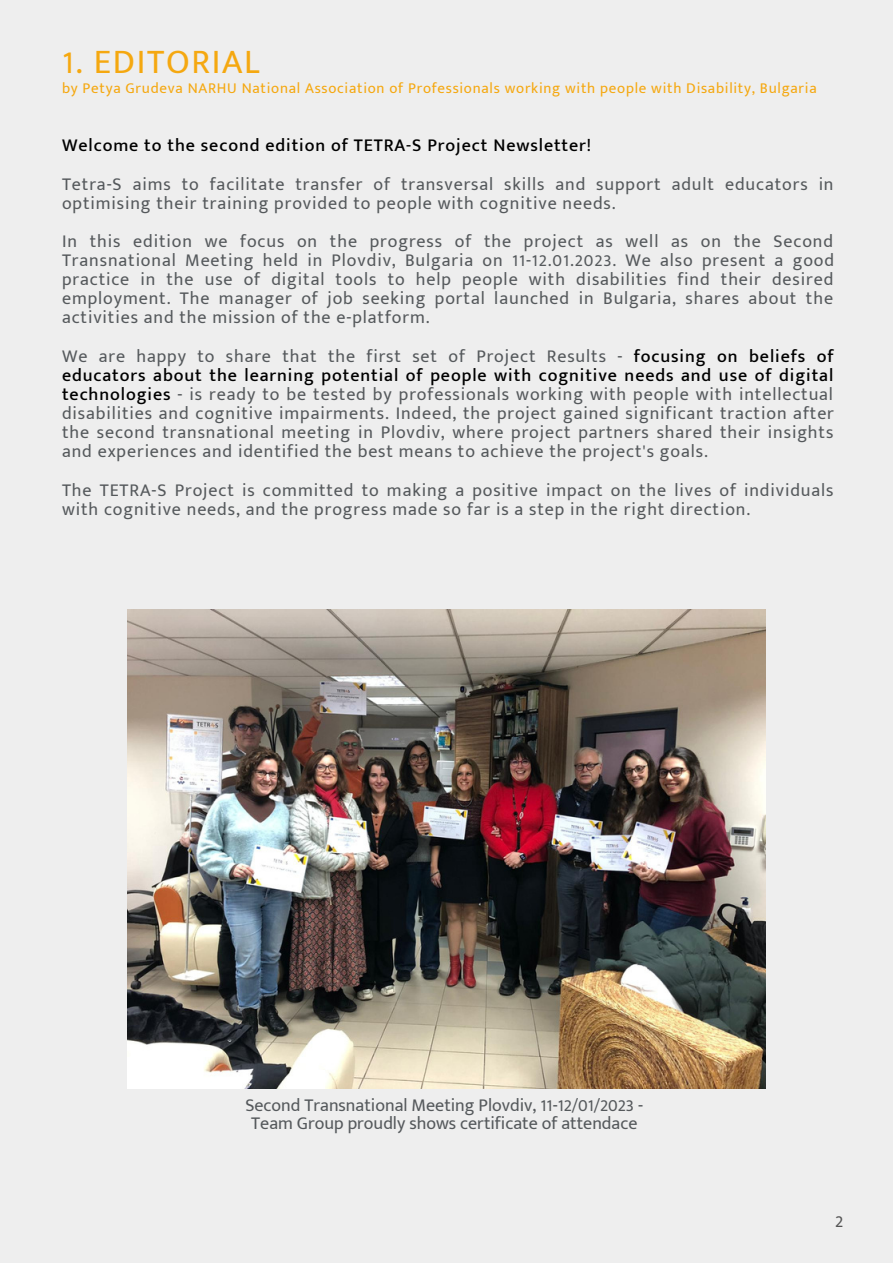
<style>
.page{position:relative;width:893px;height:1264px;background:#fff}
.page>*{position:absolute;margin:0;border:0;box-sizing:border-box;transform-origin:0 0}
.t1{font:34.5px "Mukta Mahee";letter-spacing:.05em;color:#f5a810}
.t2{font:18px/19px "Mukta Mahee";letter-spacing:.05em;color:#55595c}
.t3{font:18px "Mukta Mahee";color:#55595c}
.t4{font:500 18px "Mukta Mahee";letter-spacing:.05em;color:#000}
.t5{font:18px "Mukta Mahee";color:#545454}
.t6{font:15px "Mukta Mahee";letter-spacing:.05em;color:#f5a810}
.s1{font-weight:500;color:#000}
</style>
<div class="page">
<div style="left:0;top:0;width:892px;height:1262px;background:#eee"></div>
<img style="left:127px;top:609px;width:638px;height:479px">
<p class="t1" style="left:62px;top:40px;width:199px">1. EDITORIAL</p>
<p class="t6" style="left:62px;top:79px;width:756px">by Petya Grudeva NARHU National Association of Professionals working with people with Disability, Bulgaria</p>
<p class="t4" style="left:62px;top:135px;width:530px">Welcome to the second edition of TETRA-S Project Newsletter!</p>
<p class="t2" style="left:62px;top:174px;width:773px">Tetra-S aims to facilitate transfer of transversal skills and support adult educators in optimising their training provided to people with cognitive needs.</p>
<p class="t2" style="left:62px;top:231px;width:773px;text-align:justify">In this edition we focus on the progress of the project as well as on the Second Transnational Meeting held in Plovdiv, Bulgaria on 11-12.01.2023. We also present a good practice in the use of digital tools to help people with disabilities find their desired employment. The manager of job seeking portal launched in Bulgaria, shares about the activities and the mission of the e-platform.</p>
<p class="t2" style="left:62px;top:346px;width:773px;text-align:justify">We are happy to share that the first set of Project Results - <span class="s1">focusing on beliefs of educators about the learning potential of people with cognitive needs and use of digital technologies</span> - is ready to be tested by professionals working with people with intellectual disabilities and cognitive impairments. Indeed, the project gained significant traction after the second transnational meeting in Plovdiv, where project partners shared their insights and experiences and identified the best means to achieve the project's goals.</p>
<p class="t2" style="left:62px;top:480px;width:773px">The TETRA-S Project is committed to making a positive impact on the lives of individuals with cognitive needs, and the progress made so far is a step in the right direction.</p>
<p class="t3" style="left:245px;top:1094px;width:399px">Second Transnational Meeting Plovdiv, 11-12/01/2023 -</p>
<p class="t3" style="left:251px;top:1112px;width:387px">Team Group proudly shows certificate of attendace</p>
<p class="t5" style="left:835px;top:1209px;width:10px">2</p>
</div>
